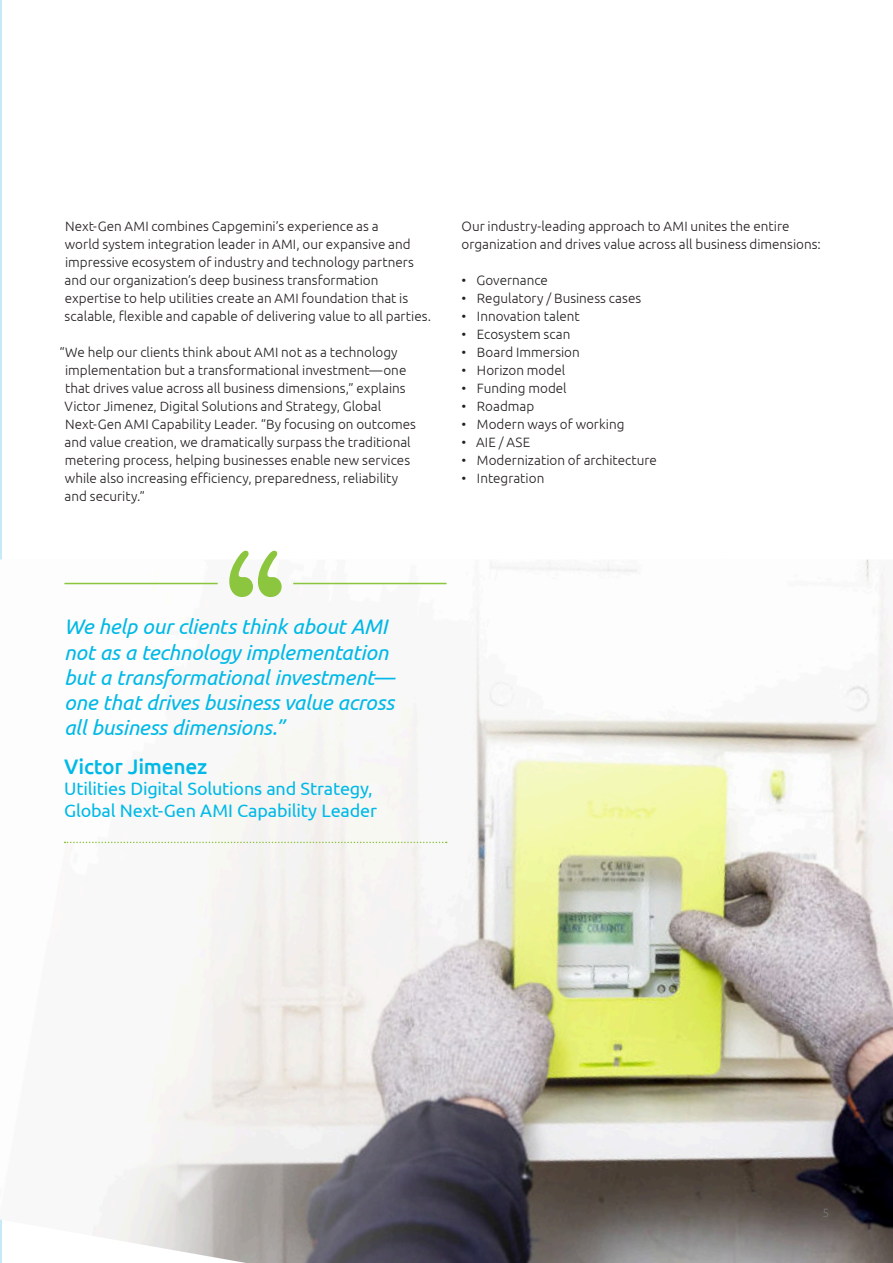
<style>
.page{position:relative;width:893px;height:1263px;background:#fff}
.page>*{position:absolute;margin:0;border:0;box-sizing:border-box;transform-origin:0 0}
.t1{font:italic 21px/25.2px "Ubuntu";letter-spacing:-.015em;color:#00b9e7}
.t2{font:500 21px "Ubuntu";letter-spacing:-.015em;color:#00b9e7}
.t3{font:18px/21.6px "Ubuntu";letter-spacing:-.01em;color:#00b9e7}
.t4{font:300 13.5px/18px "Ubuntu";color:#231f20}
.t5{font:300 12px "Ubuntu";color:#76787b}
</style>
<div class="page">
<hr style="left:0;top:0;width:2px;height:1263px;background:#8ed7f1">
<img style="left:0;top:559px;width:893px;height:704px">
<hr style="left:64px;top:583px;width:154px;height:1px;background:#8bc63e">
<hr style="left:293px;top:583px;width:153px;height:1px;background:#8bc63e">
<svg style="left:65px;top:842px;width:382px;height:1px"></svg>
<svg style="left:229px;top:551px;width:53px;height:46px"></svg>
<p class="t4" style="left:65px;top:216px;width:368px">Next-Gen AMI combines Capgemini’s experience as a<br>world system integration leader in AMI, our expansive and impressive ecosystem of industry and technology partners and our organization’s deep business transformation expertise to help utilities create an AMI foundation that is scalable, flexible and capable of delivering value to all parties.</p>
<p class="t4" style="left:65px;top:342px;width:353px;text-indent:-5px">“We help our clients think about AMI not as a technology implementation but a transformational investment—one that drives value across all business dimensions,” explains Victor Jimenez, Digital Solutions and Strategy, Global Next-Gen AMI Capability Leader. “By focusing on outcomes and value creation, we dramatically surpass the traditional metering process, helping businesses enable new services while also increasing efficiency, preparedness, reliability and security.”</p>
<p class="t4" style="left:461px;top:216px;width:361px">Our industry-leading approach to AMI unites the entire organization and drives value across all business dimensions:</p>
<p class="t4" style="left:461px;top:270px;width:88px">• Governance</p>
<p class="t4" style="left:461px;top:288px;width:181px">• Regulatory / Business cases</p>
<p class="t4" style="left:461px;top:306px;width:120px">• Innovation talent</p>
<p class="t4" style="left:461px;top:324px;width:110px">• Ecosystem scan</p>
<p class="t4" style="left:461px;top:342px;width:120px">• Board Immersion</p>
<p class="t4" style="left:461px;top:360px;width:105px">• Horizon model</p>
<p class="t4" style="left:461px;top:378px;width:107px">• Funding model</p>
<p class="t4" style="left:461px;top:396px;width:74px">• Roadmap</p>
<p class="t4" style="left:461px;top:414px;width:165px">• Modern ways of working</p>
<p class="t4" style="left:461px;top:432px;width:70px">• AIE / ASE</p>
<p class="t4" style="left:461px;top:450px;width:197px">• Modernization of architecture</p>
<p class="t4" style="left:461px;top:468px;width:84px">• Integration</p>
<h1 class="t1" style="left:64px;top:614px;width:331px">We help our clients think about AMI not as a technology implementation but a transformational investment— one that drives business value across all business dimensions.”</h1>
<h1 class="t2" style="left:64px;top:753px;width:145px">Victor Jimenez</h1>
<h2 class="t3" style="left:64px;top:777px;width:314px">Utilities Digital Solutions and Strategy,<br>Global Next-Gen AMI Capability Leader</h2>
<p class="t5" style="left:822px;top:1205px;width:8px">5</p>
</div>
